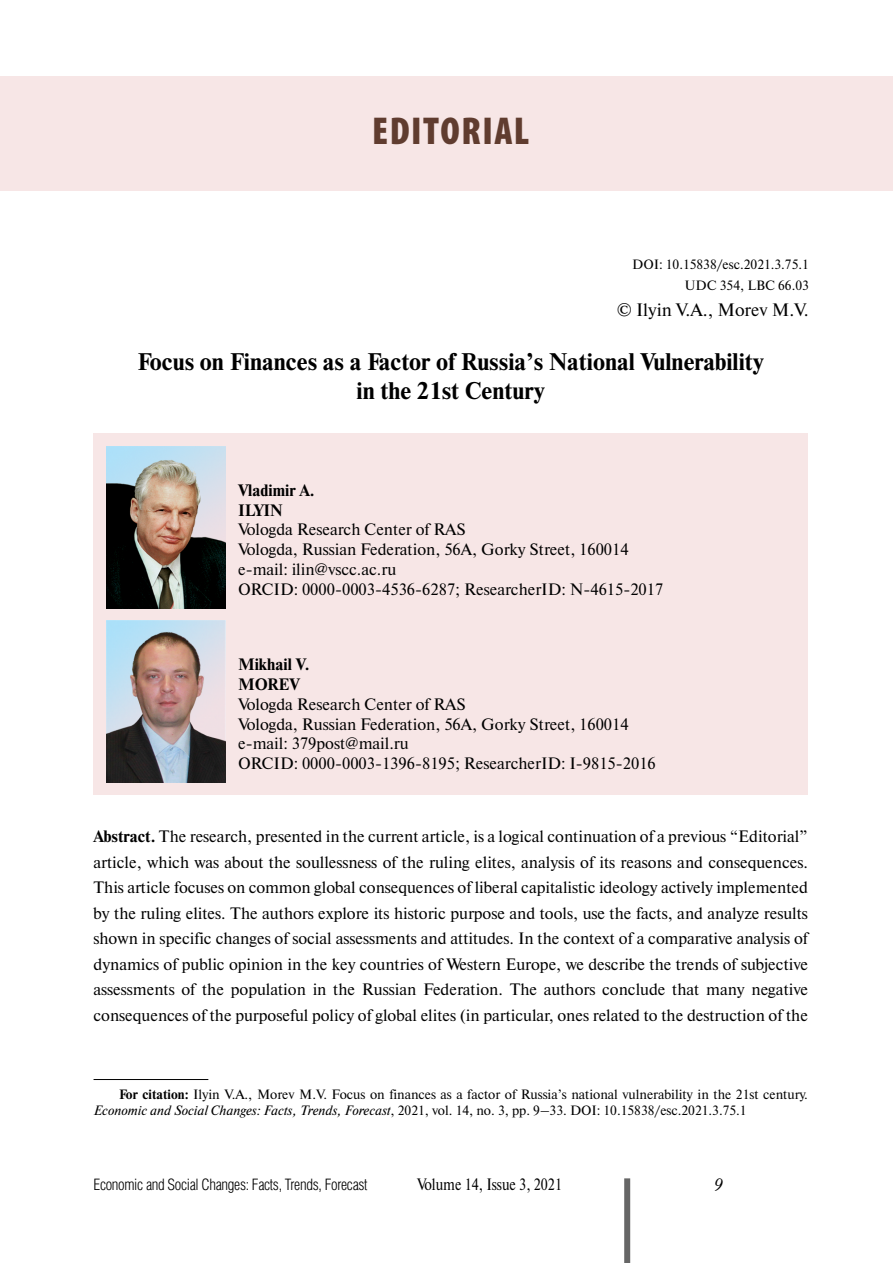
<style>
.page{position:relative;width:893px;height:1263px;background:#fff}
.page>*{position:absolute;margin:0;border:0;box-sizing:border-box;transform-origin:0 0}
.t1{font:900 condensed 39px "Myriad Pro";letter-spacing:.04em;color:#603c2f}
.t2{font:700 24px/28.8px "Newton C";color:#000;text-align:center}
.t3{font:18px "Newton C";color:#000}
.t4{font:italic 18px "Academy";color:#000}
.t5{font:16.5px/25.5px "Newton C";color:#000}
.t6{font:700 16.5px/19.8px "Newton C";color:#000}
.t7{font:16.5px "Newton C";color:#000;scale:.85 1}
.t8{font:300 15.75px "Helios Cond";letter-spacing:-.02em;color:#000}
.t9{font:13.5px/16.2px "Newton C";color:#000}
.s1{font-weight:700}
.s2{font-style:italic}
</style>
<div class="page">
<div style="left:624px;top:1178px;width:6px;height:85px;background:#666"></div>
<div style="left:94px;top:434px;width:714px;height:361px;background:#f7e6e6"></div>
<hr style="left:94px;top:1079px;width:114px;height:1px;background:#000">
<img style="left:106px;top:621px;width:119px;height:161px">
<img style="left:106px;top:446px;width:119px;height:162px">
<div style="left:0;top:76px;width:893px;height:114px;background:#f7e6e6"></div>
<h1 class="t1" style="left:372px;top:106px;width:159px">EDITORIAL</h1>
<p class="t9" style="left:632px;top:255px;width:178px;line-height:20.4px;text-align:right">DOI: 10.15838/esc.2021.3.75.1<br>UDC 354, LBC 66.03</p>
<p class="t3" style="left:617px;top:300px;width:194px">© Ilyin V.A., Morev M.V.</p>
<h2 class="t2" style="left:138px;top:347px;width:628px">Focus on Finances as a Factor of Russia’s National Vulnerability in the 21st Century</h2>
<p class="t6" style="left:238px;top:480px;width:78px">Vladimir A.<br>ILYIN</p>
<p class="t5" style="left:238px;top:520px;width:427px;line-height:19.8px">Vologda Research Center of RAS<br>Vologda, Russian Federation, 56A, Gorky Street, 160014 e-mail: ilin@vscc.ac.ru<br>ORCID: 0000-0003-4536-6287; ResearcherID: N-4615-2017</p>
<p class="t6" style="left:238px;top:654px;width:73px">Mikhail V.<br>MOREV</p>
<p class="t5" style="left:238px;top:694px;width:419px;line-height:19.8px">Vologda Research Center of RAS<br>Vologda, Russian Federation, 56A, Gorky Street, 160014 e-mail: 379post@mail.ru<br>ORCID: 0000-0003-1396-8195; ResearcherID: I-9815-2016</p>
<p class="t5" style="left:94px;top:824px;width:716px;text-align:justify"><span class="s1">Abstract.</span> The research, presented in the current article, is a logical continuation of a previous “Editorial” article, which was about the soullessness of the ruling elites, analysis of its reasons and consequences.<br>This article focuses on common global consequences of liberal capitalistic ideology actively implemented by the ruling elites. The authors explore its historic purpose and tools, use the facts, and analyze results shown in specific changes of social assessments and attitudes. In the context of a comparative analysis of dynamics of public opinion in the key countries of Western Europe, we describe the trends of subjective assessments of the population in the Russian Federation. The authors conclude that many negative consequences of the purposeful policy of global elites (in particular, ones related to the destruction of the</p>
<p class="t9" style="left:94px;top:1086px;width:716px;text-indent:26px"><span class="s1">For citation:</span> Ilyin V.A., Morev M.V. Focus on finances as a factor of Russia’s national vulnerability in the 21st century.<br><span class="s2">Economic and Social Changes: Facts, Trends, Forecast</span>, 2021, vol. 14, no. 3, pp. 9–33. DOI: 10.15838/esc.2021.3.75.1</p>
<p class="t8" style="left:94px;top:1176px;width:276px">Economic and Social Changes: Facts, Trends, Forecast</p>
<p class="t7" style="left:417px;top:1176px;width:172px">Volume 14, Issue 3, 2021</p>
<p class="t4" style="left:714px;top:1174px;width:10px">9</p>
</div>
